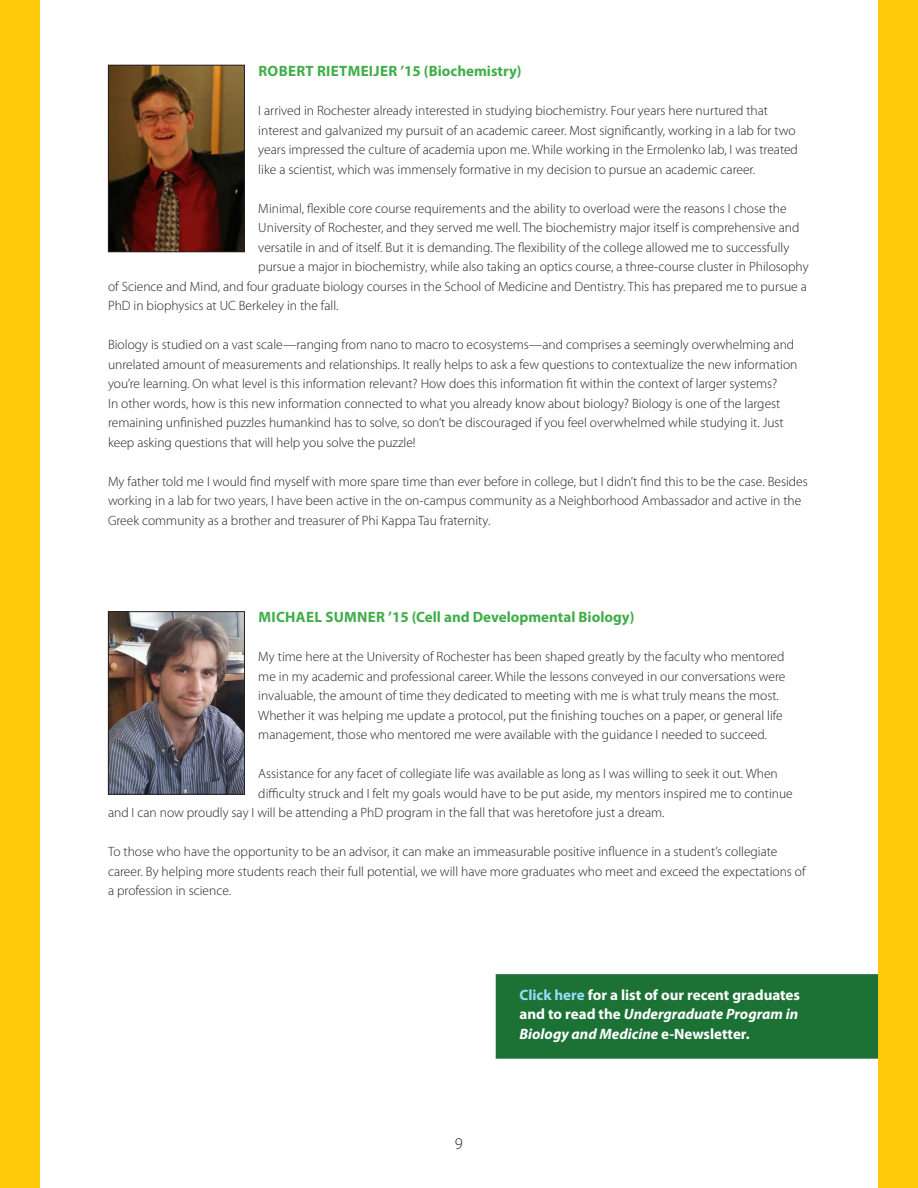
<style>
.page{position:relative;width:918px;height:1188px;background:#fff}
.page>*{position:absolute;margin:0;border:0;box-sizing:border-box;transform-origin:0 0}
.t1{font:300 16.5px "Myriad Pro";color:#231f20}
.t2{font:700 15px/19.5px "Myriad Pro";color:#fff}
.t3{font:700 15px "Myriad Pro";color:#40ae49}
.t4{font:300 13.5px/19.5px "Myriad Pro";color:#231f20}
.s1{color:#99dbf8}
.s2{font-style:italic}
</style>
<div class="page">
<div style="left:0;top:0;width:40px;height:1188px;background:#feca0a"></div>
<div style="left:878px;top:0;width:40px;height:1188px;background:#feca0a"></div>
<img style="left:110px;top:67px;width:133px;height:183px">
<div style="left:108px;top:65px;width:137px;height:187px;border:1px solid #231f20"></div>
<img style="left:110px;top:613px;width:133px;height:180px">
<div style="left:108px;top:611px;width:137px;height:184px;border:1px solid #231f20"></div>
<div style="left:496px;top:974px;width:382px;height:85px;background:#1c7235;border:2px solid #1c7235"></div>
<p class="t3" style="left:258px;top:61px;width:265px">ROBERT RIETMEIJER ’15 (Biochemistry)</p>
<p class="t4" style="left:258px;top:101px;width:541px">I arrived in Rochester already interested in studying biochemistry. Four years here nurtured that interest and galvanized my pursuit of an academic career. Most significantly, working in a lab for two years impressed the culture of academia upon me. While working in the Ermolenko lab, I was treated like a scientist, which was immensely formative in my decision to pursue an academic career.</p>
<p class="t4" style="left:258px;top:199px;width:530px">Minimal, flexible core course requirements and the ability to overload were the reasons I chose the</p>
<p class="t4" style="left:258px;top:218px;width:543px">University of Rochester, and they served me well. The biochemistry major itself is comprehensive and</p>
<p class="t4" style="left:258px;top:238px;width:533px">versatile in and of itself. But it is demanding. The flexibility of the college allowed me to successfully</p>
<p class="t4" style="left:258px;top:257px;width:552px">pursue a major in biochemistry, while also taking an optics course, a three-course cluster in Philosophy</p>
<p class="t4" style="left:108px;top:277px;width:700px">of Science and Mind, and four graduate biology courses in the School of Medicine and Dentistry. This has prepared me to pursue a</p>
<p class="t4" style="left:108px;top:296px;width:232px">PhD in biophysics at UC Berkeley in the fall.</p>
<p class="t4" style="left:108px;top:335px;width:691px">Biology is studied on a vast scale—ranging from nano to macro to ecosystems—and comprises a seemingly overwhelming and unrelated amount of measurements and relationships. It really helps to ask a few questions to contextualize the new information you’re learning. On what level is this information relevant? How does this information fit within the context of larger systems?<br>In other words, how is this new information connected to what you already know about biology? Biology is one of the largest remaining unfinished puzzles humankind has to solve, so don’t be discouraged if you feel overwhelmed while studying it. Just keep asking questions that will help you solve the puzzle!</p>
<p class="t4" style="left:108px;top:472px;width:701px">My father told me I would find myself with more spare time than ever before in college, but I didn’t find this to be the case. Besides working in a lab for two years, I have been active in the on-campus community as a Neighborhood Ambassador and active in the<br>Greek community as a brother and treasurer of Phi Kappa Tau fraternity.</p>
<p class="t3" style="left:258px;top:607px;width:378px">MICHAEL SUMNER ’15 (Cell and Developmental Biology)</p>
<p class="t4" style="left:258px;top:647px;width:529px">My time here at the University of Rochester has been shaped greatly by the faculty who mentored me in my academic and professional career. While the lessons conveyed in our conversations were invaluable, the amount of time they dedicated to meeting with me is what truly means the most.<br>Whether it was helping me update a protocol, put the finishing touches on a paper, or general life management, those who mentored me were available with the guidance I needed to succeed.</p>
<p class="t4" style="left:258px;top:764px;width:521px">Assistance for any facet of collegiate life was available as long as I was willing to seek it out. When</p>
<p class="t4" style="left:258px;top:784px;width:536px">difficulty struck and I felt my goals would have to be put aside, my mentors inspired me to continue</p>
<p class="t4" style="left:108px;top:803px;width:558px">and I can now proudly say I will be attending a PhD program in the fall that was heretofore just a dream.</p>
<p class="t4" style="left:108px;top:842px;width:699px">To those who have the opportunity to be an advisor, it can make an immeasurable positive influence in a student’s collegiate career. By helping more students reach their full potential, we will have more graduates who meet and exceed the expectations of a profession in science.</p>
<p class="t1" style="left:455px;top:1134px;width:10px">9</p>
<p class="t2" style="left:519px;top:984px;width:282px"><span class="s1">Click here</span> for a list of our recent graduates and to read the <span class="s2">Undergraduate Program in<br>Biology and Medicine</span> e-Newsletter.</p>
</div>
